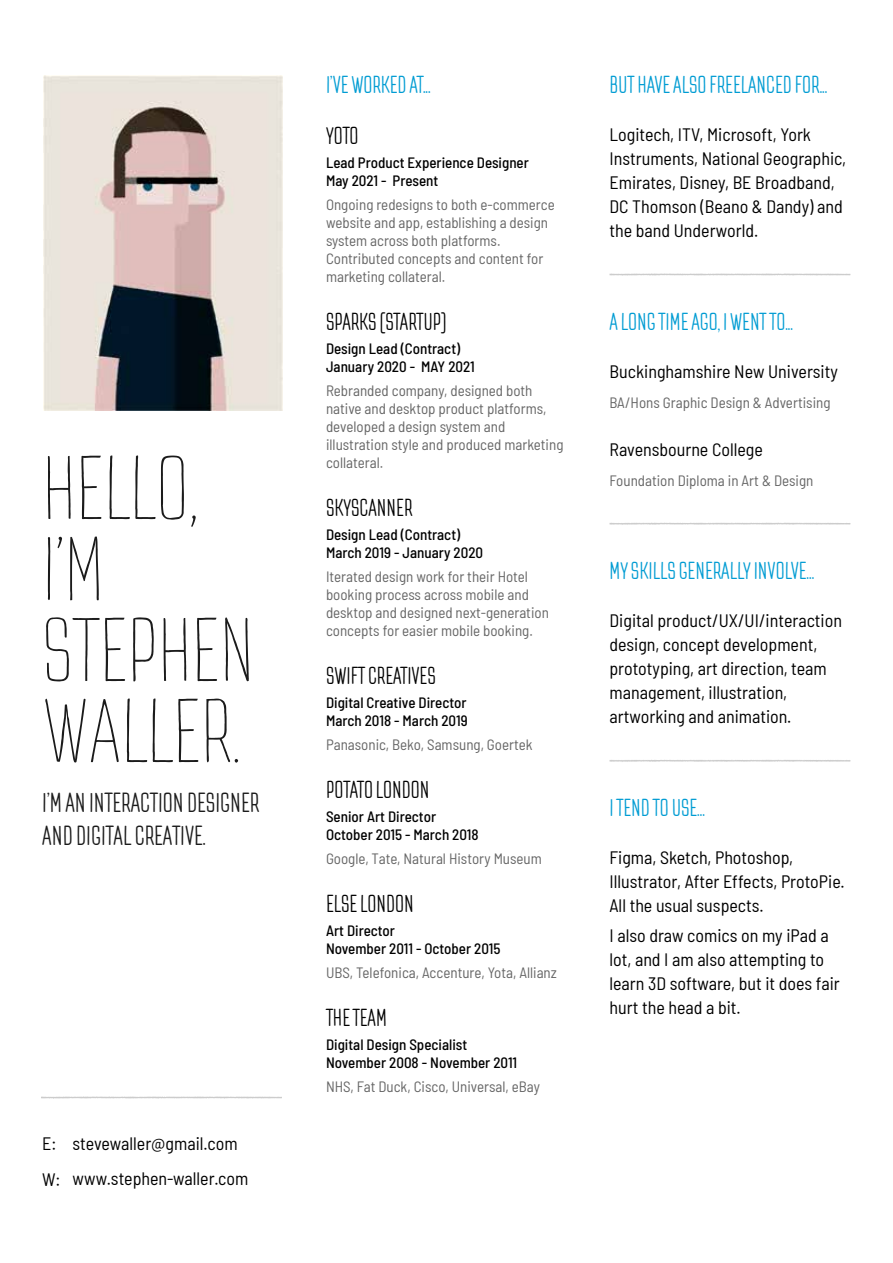
<style>
.page{position:relative;width:893px;height:1263px;background:#fff}
.page>*{position:absolute;margin:0;border:0;box-sizing:border-box;transform-origin:0 0}
.t1{font:200 90px/81px "TT Cottons";color:#1b1b1b}
.t2{font:27px/33px "TT Cottons";color:#1b1b1b}
.t3{font:24px "TT Cottons";color:#009cd3}
.t4{font:24px "TT Cottons";color:#000}
.t5{font:semi-condensed 18px/24px "Barlow";color:#000}
.t6{font:semi-condensed 15px/18px "Barlow";color:#666}
.t7{font:500 semi-condensed 15px/18px "Barlow";color:#000}
</style>
<div class="page">
<svg style="left:609px;top:273px;width:241px;height:3px"></svg>
<svg style="left:609px;top:522px;width:241px;height:3px"></svg>
<svg style="left:609px;top:760px;width:241px;height:2px"></svg>
<svg style="left:41px;top:1096px;width:241px;height:3px"></svg>
<img style="left:43px;top:75px;width:239px;height:335px">
<h1 class="t1" style="left:43px;top:448px;width:213px">HELLO,<br>I’M<br>STEPHEN<br>WALLER.</h1>
<h2 class="t2" style="left:42px;top:786px;width:218px">I’M AN INTERACTION DESIGNER<br>AND DIGITAL CREATIVE.</h2>
<p class="t5" style="left:42px;top:1124px;width:20px;line-height:36px">E:<br>W:</p>
<p class="t5" style="left:73px;top:1124px;width:177px;line-height:35.4px">stevewaller@gmail.com www.stephen-waller.com</p>
<h3 class="t3" style="left:326px;top:70px;width:106px">I’VE WORKED AT...</h3>
<h3 class="t3" style="left:609px;top:70px;width:219px">BUT HAVE ALSO FREELANCED FOR...</h3>
<p class="t5" style="left:609px;top:121px;width:238px">Logitech, ITV, Microsoft, York<br>Instruments, National Geographic,<br>Emirates, Disney, BE Broadband,<br>DC Thomson (Beano &amp; Dandy) and the band Underworld.</p>
<h3 class="t4" style="left:326px;top:121px;width:34px">YOTO</h3>
<p class="t7" style="left:326px;top:152px;width:204px">Lead Product Experience Designer<br>May 2021 - Present</p>
<p class="t6" style="left:326px;top:194px;width:230px">Ongoing redesigns to both e-commerce website and app, establishing a design system across both platforms.<br>Contributed concepts and content for marketing collateral.</p>
<h3 class="t4" style="left:326px;top:307px;width:122px">SPARKS (STARTUP)</h3>
<p class="t7" style="left:326px;top:338px;width:150px">Design Lead (Contract)<br>January 2020 - MAY 2021</p>
<p class="t6" style="left:326px;top:380px;width:239px">Rebranded company, designed both native and desktop product platforms, developed a design system and illustration style and produced marketing collateral.</p>
<h3 class="t4" style="left:326px;top:493px;width:88px">SKYSCANNER</h3>
<p class="t7" style="left:326px;top:524px;width:159px">Design Lead (Contract)<br>March 2019 - January 2020</p>
<p class="t6" style="left:326px;top:566px;width:224px">Iterated design work for their Hotel booking process across mobile and desktop and designed next-generation concepts for easier mobile booking.</p>
<h3 class="t4" style="left:326px;top:661px;width:111px">SWIFT CREATIVES</h3>
<p class="t7" style="left:326px;top:692px;width:143px">Digital Creative Director<br>March 2018 - March 2019</p>
<p class="t6" style="left:326px;top:734px;width:208px">Panasonic, Beko, Samsung, Goertek</p>
<h3 class="t4" style="left:326px;top:775px;width:105px">POTATO LONDON</h3>
<p class="t7" style="left:326px;top:806px;width:154px">Senior Art Director<br>October 2015 - March 2018</p>
<p class="t6" style="left:326px;top:848px;width:217px">Google, Tate, Natural History Museum</p>
<h3 class="t4" style="left:326px;top:889px;width:89px">ELSE LONDON</h3>
<p class="t7" style="left:326px;top:920px;width:176px">Art Director<br>November 2011 - October 2015</p>
<p class="t6" style="left:326px;top:962px;width:232px">UBS, Telefonica, Accenture, Yota, Allianz</p>
<h3 class="t4" style="left:326px;top:1003px;width:62px">THE TEAM</h3>
<p class="t7" style="left:326px;top:1034px;width:193px">Digital Design Specialist<br>November 2008 - November 2011</p>
<p class="t6" style="left:326px;top:1076px;width:215px">NHS, Fat Duck, Cisco, Universal, eBay</p>
<h3 class="t3" style="left:609px;top:307px;width:185px">A LONG TIME AGO, I WENT TO...</h3>
<p class="t5" style="left:609px;top:358px;width:230px">Buckinghamshire New University</p>
<p class="t6" style="left:609px;top:392px;width:222px">BA/Hons Graphic Design &amp; Advertising</p>
<p class="t5" style="left:609px;top:436px;width:155px">Ravensbourne College</p>
<p class="t6" style="left:609px;top:470px;width:205px">Foundation Diploma in Art &amp; Design</p>
<h3 class="t3" style="left:609px;top:556px;width:206px">MY SKILLS GENERALLY INVOLVE...</h3>
<p class="t5" style="left:609px;top:607px;width:234px">Digital product/UX/UI/interaction design, concept development, prototyping, art direction, team management, illustration, artworking and animation.</p>
<h3 class="t3" style="left:609px;top:794px;width:97px">I TEND TO USE...</h3>
<p class="t5" style="left:609px;top:844px;width:237px">Figma, Sketch, Photoshop,<br>Illustrator, After Effects, ProtoPie.<br>All the usual suspects.</p>
<p class="t5" style="left:609px;top:922px;width:232px">I also draw comics on my iPad a lot, and I am also attempting to learn 3D software, but it does fair hurt the head a bit.</p>
</div>
